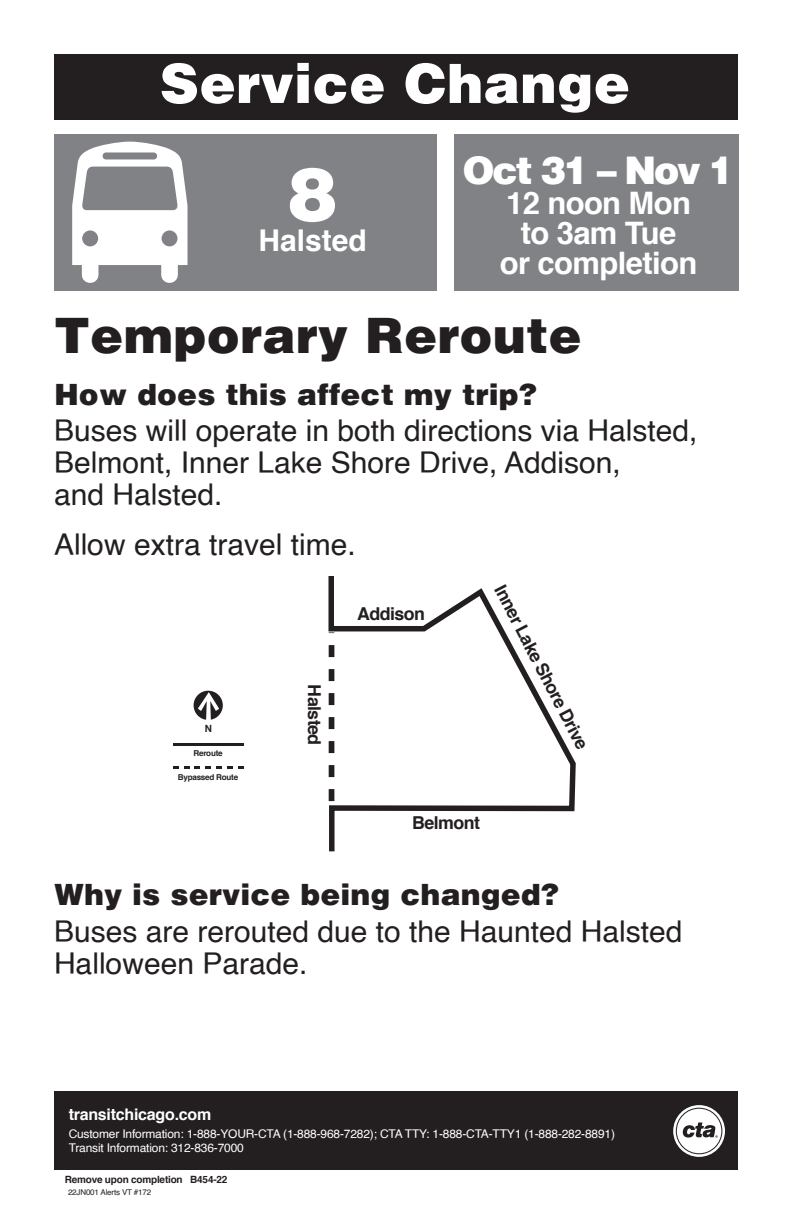
<style>
.page{position:relative;width:792px;height:1224px;background:#fff}
.page>*{position:absolute;margin:0;border:0;box-sizing:border-box;transform-origin:0 0}
.t1{font:900 75px "Helvetica";color:#fff}
.t2{font:900 55px "Helvetica";color:#fff}
.t3{font:900 50px "Helvetica";color:#231f20}
.t4{font:900 39px "Helvetica";letter-spacing:-.07em;color:#fff}
.t5{font:700 31px/30px "Helvetica";letter-spacing:-.02em;color:#fff;text-align:center}
.t6{font:30px/32px "Helvetica";color:#231f20}
.t7{font:900 30px "Helvetica";color:#231f20}
.t8{font:700 30px "Helvetica";color:#fff}
.t9{font:700 17.8px "Helvetica";letter-spacing:-.03em;color:#231f20}
.t10{font:700 16px "Helvetica";letter-spacing:-.015em;color:#fff}
.t11{font:12px/14px "Helvetica";letter-spacing:-.015em;color:#fff}
.t12{font:700 10px "Helvetica";letter-spacing:-.02em;color:#231f20}
.t13{font:700 8.1px "Helvetica";letter-spacing:-.03em;color:#231f20}
.t14{font:8px "Helvetica";letter-spacing:-.02em;color:#231f20}
</style>
<div class="page">
<div style="left:54px;top:134px;width:382px;height:157px;background:#808285"></div>
<div style="left:454px;top:134px;width:285px;height:157px;background:#808285"></div>
<svg style="left:72px;top:142px;width:116px;height:141px"></svg>
<div style="left:54px;top:1092px;width:684px;height:78px;background:#231f20"></div>
<div style="left:673px;top:1105px;width:52px;height:52px;border:3px solid #fff;border-radius:50%"></div>
<svg style="left:677px;top:1109px;width:44px;height:44px"></svg>
<div style="left:54px;top:54px;width:684px;height:65px;background:#231f20"></div>
<svg style="left:328px;top:576px;width:248px;height:276px"></svg>
<svg style="left:329px;top:632px;width:5px;height:169px"></svg>
<div style="left:194px;top:691px;width:29px;height:29px;background:#231f20;border-radius:50%"></div>
<svg style="left:198px;top:692px;width:21px;height:28px"></svg>
<hr style="left:173px;top:743px;width:71px;height:3px;background:#231f20">
<svg style="left:173px;top:766px;width:5px;height:3px"></svg>
<svg style="left:184px;top:766px;width:5px;height:3px"></svg>
<svg style="left:195px;top:766px;width:5px;height:3px"></svg>
<svg style="left:206px;top:766px;width:5px;height:3px"></svg>
<svg style="left:217px;top:766px;width:26px;height:3px"></svg>
<p class="t2" style="left:160px;top:50px;width:472px">Service Change</p>
<p class="t1" style="left:288px;top:149px;width:52px">8</p>
<p class="t8" style="left:259px;top:216px;width:110px">Halsted</p>
<p class="t4" style="left:463px;top:147px;width:274px">Oct 31 – Nov 1</p>
<p class="t5" style="left:500px;top:188px;width:199px">12 noon Mon to 3am Tue<br>or completion</p>
<p class="t3" style="left:54px;top:305px;width:529px">Temporary Reroute</p>
<p class="t7" style="left:54px;top:376px;width:485px">How does this affect my trip?</p>
<p class="t6" style="left:54px;top:416px;width:645px">Buses will operate in both directions via Halsted,<br>Belmont, Inner Lake Shore Drive, Addison,<br>and Halsted.</p>
<p class="t6" style="left:54px;top:530px;width:303px">Allow extra travel time.</p>
<p class="t12" style="left:205px;top:720px;width:9px">N</p>
<p class="t13" style="left:194px;top:747px;width:31px">Reroute</p>
<p class="t13" style="left:178px;top:771px;width:62px">Bypassed Route</p>
<p class="t9" style="left:329px;top:684px;width:62px;rotate:90deg">Halsted</p>
<p class="t9" style="left:357px;top:599px;width:69px">Addison</p>
<p class="t9" style="left:513px;top:579px;width:184px;rotate:63deg">Inner Lake Shore Drive</p>
<p class="t9" style="left:412px;top:809px;width:69px">Belmont</p>
<p class="t7" style="left:54px;top:877px;width:507px">Why is service being changed?</p>
<p class="t6" style="left:54px;top:916px;width:630px">Buses are rerouted due to the Haunted Halsted<br>Halloween Parade.</p>
<p class="t10" style="left:69px;top:1102px;width:144px">transitchicago.com</p>
<p class="t11" style="left:69px;top:1127px;width:548px">Customer Information: 1-888-YOUR-CTA (1-888-968-7282); CTA TTY: 1-888-CTA-TTY1 (1-888-282-8891)<br>Transit Information: 312-836-7000</p>
<p class="t12" style="left:65px;top:1172px;width:164px">Remove upon completion B454-22</p>
<p class="t14" style="left:68px;top:1186px;width:85px">22JN001 Alerts VT #172</p>
</div>
